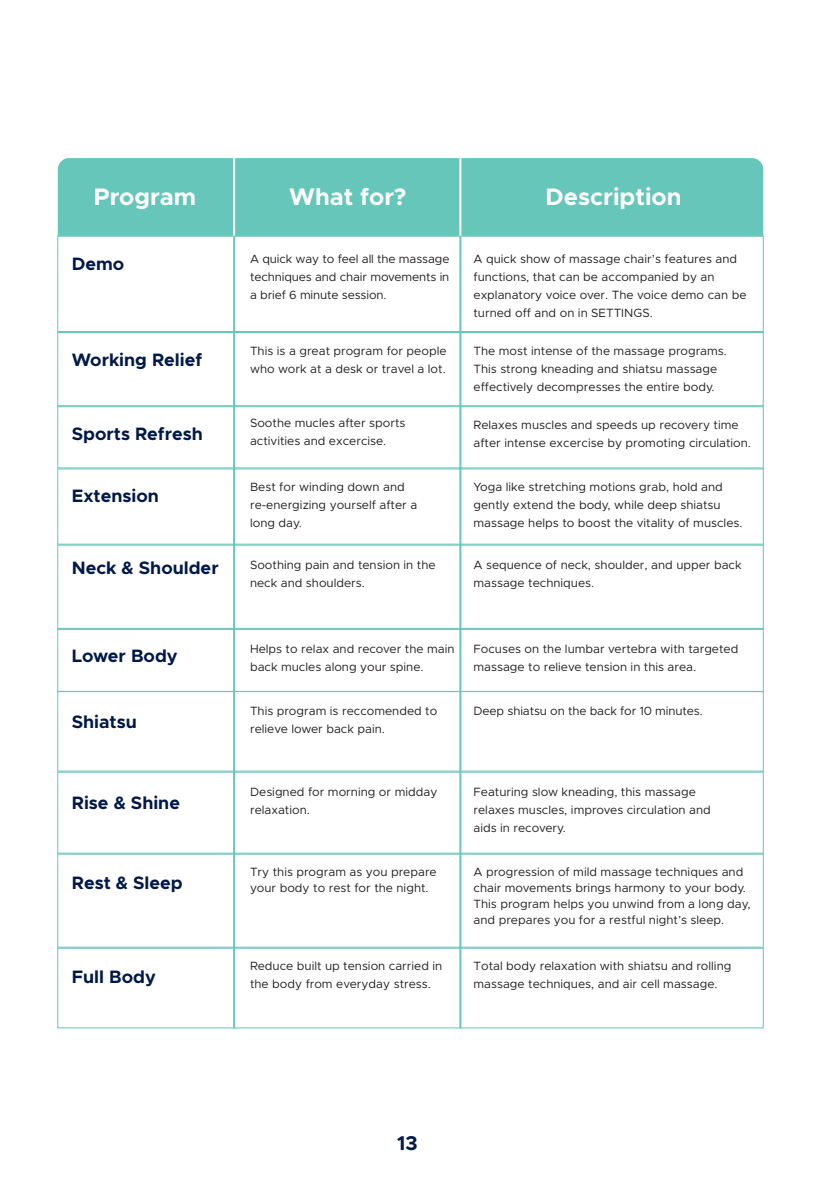
<style>
.page{position:relative;width:823px;height:1191px;background:#fff}
.page>*{position:absolute;margin:0;border:0;box-sizing:border-box;transform-origin:0 0}
.Paragraph_Style_1{font:700 24px "Metropolis";color:#fff}
.t1{font:700 20px "Metropolis";color:#001948}
.Paragraph_body_text{font:700 18px "Metropolis";color:#001948}
.Paragraph_body_text-2{font:12px/18px "Metropolis";color:#231f20}
</style>
<div class="page">
<div style="left:58px;top:158px;width:704px;height:78px;background:#65c6b9"></div>
<div style="left:57px;top:236px;width:706px;height:96px;border:1px solid #65c6b9"></div>
<div style="left:57px;top:332px;width:706px;height:74px;border:1px solid #65c6b9"></div>
<div style="left:57px;top:406px;width:706px;height:62px;border:1px solid #65c6b9"></div>
<div style="left:57px;top:468px;width:706px;height:76px;border:1px solid #65c6b9"></div>
<div style="left:57px;top:544px;width:706px;height:85px;border:1px solid #65c6b9"></div>
<div style="left:57px;top:629px;width:706px;height:63px;border:1px solid #65c6b9"></div>
<div style="left:57px;top:691px;width:706px;height:80px;border:1px solid #65c6b9"></div>
<hr style="left:233px;top:172px;width:2px;height:856px;background:#65c6b9">
<hr style="left:459px;top:172px;width:2px;height:856px;background:#65c6b9">
<hr style="left:233px;top:158px;width:2px;height:78px;background:#fff">
<hr style="left:459px;top:158px;width:2px;height:78px;background:#fff">
<div style="left:57px;top:771px;width:706px;height:82px;border:1px solid #65c6b9"></div>
<div style="left:57px;top:853px;width:706px;height:94px;border:1px solid #65c6b9"></div>
<div style="left:57px;top:947px;width:706px;height:81px;border:1px solid #65c6b9"></div>
<p class="Paragraph_Style_1" style="left:94px;top:181px;width:104px">Program</p>
<p class="Paragraph_Style_1" style="left:289px;top:181px;width:118px">What for?</p>
<p class="Paragraph_Style_1" style="left:545px;top:181px;width:137px">Description</p>
<p class="Paragraph_body_text" style="left:72px;top:253px;width:54px">Demo</p>
<p class="Paragraph_body_text" style="left:72px;top:349px;width:132px">Working Relief</p>
<p class="Paragraph_body_text" style="left:72px;top:423px;width:133px">Sports Refresh</p>
<p class="Paragraph_body_text" style="left:72px;top:485px;width:89px">Extension</p>
<p class="Paragraph_body_text" style="left:72px;top:556px;width:148px">Neck &amp; Shoulder</p>
<p class="Paragraph_body_text" style="left:72px;top:645px;width:107px">Lower Body</p>
<p class="Paragraph_body_text" style="left:72px;top:711px;width:67px">Shiatsu</p>
<p class="Paragraph_body_text" style="left:72px;top:791px;width:110px">Rise &amp; Shine</p>
<p class="Paragraph_body_text" style="left:72px;top:871px;width:112px">Rest &amp; Sleep</p>
<p class="Paragraph_body_text" style="left:72px;top:965px;width:86px">Full Body</p>
<p class="Paragraph_body_text-2" style="left:250px;top:250px;width:201px;text-align:justify">A quick way to feel all the massage techniques and chair movements in a brief 6 minute session.</p>
<p class="Paragraph_body_text-2" style="left:473px;top:250px;width:274px">A quick show of massage chair’s features and functions, that can be accompanied by an explanatory voice over. The voice demo can be turned off and on in SETTINGS.</p>
<p class="Paragraph_body_text-2" style="left:250px;top:342px;width:198px">This is a great program for people who work at a desk or travel a lot.</p>
<p class="Paragraph_body_text-2" style="left:473px;top:342px;width:255px">The most intense of the massage programs.<br>This strong kneading and shiatsu massage effectively decompresses the entire body.</p>
<p class="Paragraph_body_text-2" style="left:250px;top:414px;width:157px">Soothe mucles after sports activities and excercise.</p>
<p class="Paragraph_body_text-2" style="left:473px;top:416px;width:279px">Relaxes muscles and speeds up recovery time after intense excercise by promoting circulation.</p>
<p class="Paragraph_body_text-2" style="left:250px;top:478px;width:169px">Best for winding down and re-energizing yourself after a long day.</p>
<p class="Paragraph_body_text-2" style="left:473px;top:478px;width:270px">Yoga like stretching motions grab, hold and gently extend the body, while deep shiatsu massage helps to boost the vitality of muscles.</p>
<p class="Paragraph_body_text-2" style="left:250px;top:556px;width:187px">Soothing pain and tension in the neck and shoulders.</p>
<p class="Paragraph_body_text-2" style="left:473px;top:556px;width:269px">A sequence of neck, shoulder, and upper back massage techniques.</p>
<p class="Paragraph_body_text-2" style="left:250px;top:640px;width:206px">Helps to relax and recover the main back mucles along your spine.</p>
<p class="Paragraph_body_text-2" style="left:473px;top:640px;width:266px">Focuses on the lumbar vertebra with targeted massage to relieve tension in this area.</p>
<p class="Paragraph_body_text-2" style="left:250px;top:702px;width:189px">This program is reccomended to relieve lower back pain.</p>
<p class="Paragraph_body_text-2" style="left:473px;top:702px;width:230px">Deep shiatsu on the back for 10 minutes.</p>
<p class="Paragraph_body_text-2" style="left:250px;top:783px;width:189px">Designed for morning or midday relaxation.</p>
<p class="Paragraph_body_text-2" style="left:250px;top:864px;width:188px;line-height:16px">Try this program as you prepare your body to rest for the night.</p>
<p class="Paragraph_body_text-2" style="left:250px;top:957px;width:194px">Reduce built up tension carried in the body from everyday stress.</p>
<p class="Paragraph_body_text-2" style="left:473px;top:783px;width:239px">Featuring slow kneading, this massage relaxes muscles, improves circulation and aids in recovery.</p>
<p class="Paragraph_body_text-2" style="left:473px;top:864px;width:278px;line-height:16px">A progression of mild massage techniques and chair movements brings harmony to your body.<br>This program helps you unwind from a long day, and prepares you for a restful night’s sleep.</p>
<p class="Paragraph_body_text-2" style="left:473px;top:957px;width:259px">Total body relaxation with shiatsu and rolling massage techniques, and air cell massage.</p>
<h2 class="t1" style="left:397px;top:1130px;width:22px">13</h2>
</div>
